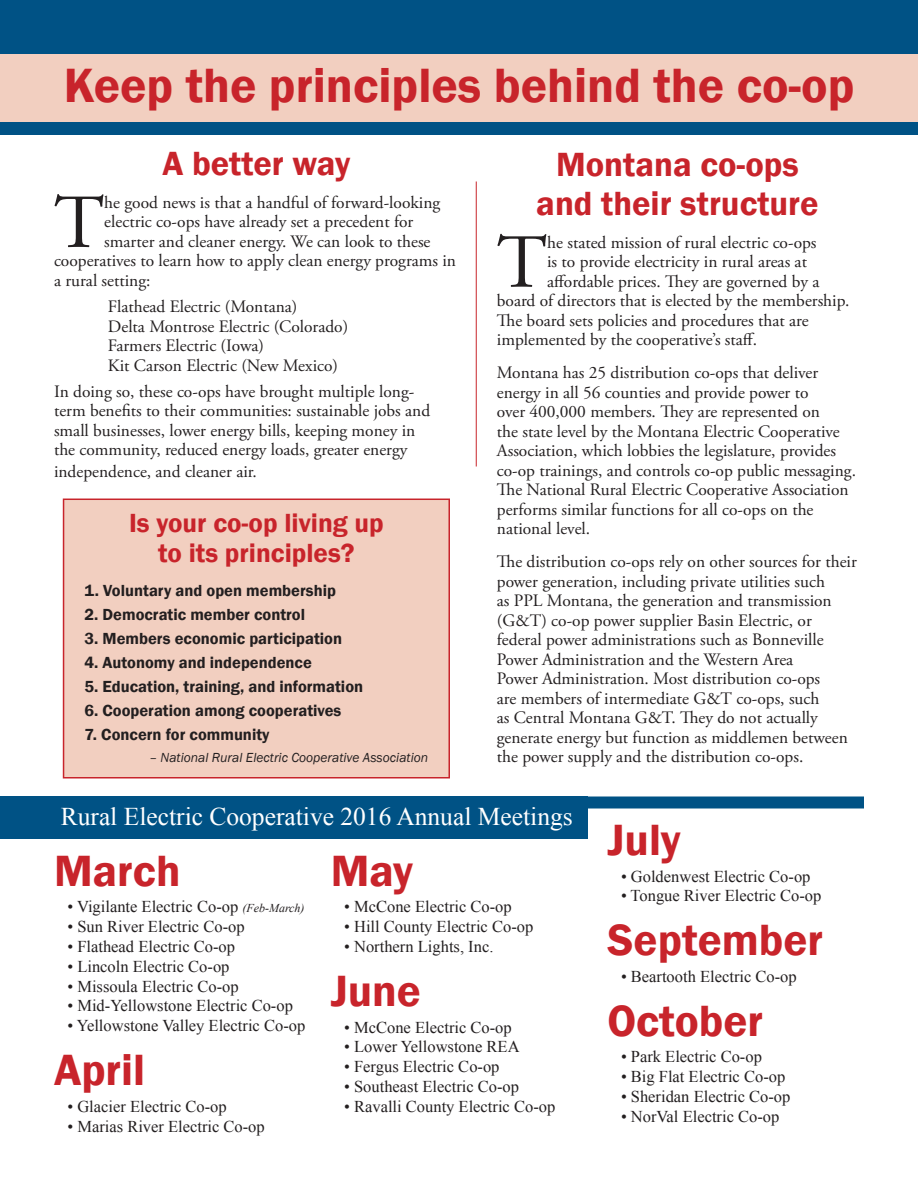
<style>
.page{position:relative;width:918px;height:1188px;background:#fff}
.page>*{position:absolute;margin:0;border:0;box-sizing:border-box;transform-origin:0 0}
.Body_text{font:76.2px "Adobe Garamond Pro";color:#231f20}
.Heading{font:600 49.5px "Franklin Gothic";color:#c8242b}
.t1{font:600 45px "Franklin Gothic";color:#c8242b}
.Body_text-2{font:600 34.5px/39px "Franklin Gothic";color:#c8242b;text-align:center}
.Body_text-3{font:600 27px/30px "Franklin Gothic";color:#c8242b;text-align:center}
.t2{font:25.5px "Times New Roman";color:#fff}
.Body_text-4{font:17.4px/19.5px "Adobe Garamond Pro";color:#231f20}
.t3{font:16.5px "Times New Roman";color:#231f20}
.Body_text-5{font:600 16.5px "Franklin Gothic";color:#231f20}
.Body_text-6{font:italic 13.5px "Franklin Gothic";color:#231f20}
.s1{font-style:italic;font-size:12px}
</style>
<div class="page">
<div style="left:0;top:0;width:918px;height:135px;background:#005285"></div>
<div style="left:0;top:54px;width:918px;height:68px;background:#f2cfc0"></div>
<div style="left:64px;top:499px;width:385px;height:279px;background:#f2cfc0"></div>
<div style="left:63px;top:499px;width:387px;height:279px;border:2px solid #c8242b"></div>
<div style="left:0;top:796px;width:588px;height:43px;background:#005285"></div>
<hr style="left:476px;top:182px;width:1px;height:284px;background:#c8242b">
<div style="left:580px;top:796px;width:284px;height:12px;background:#005285"></div>
<p class="Heading" style="left:64px;top:55px;width:792px">Keep the principles behind the co-op</p>
<p class="Body_text-2" style="left:162px;top:144px;width:190px">A better way</p>
<p class="Body_text" style="left:54px;top:177px;width:52px">T</p>
<p class="Body_text-4" style="left:104px;top:193px;width:337px">he good news is that a handful of forward-looking</p>
<p class="Body_text-4" style="left:104px;top:213px;width:311px">electric co-ops have already set a precedent for</p>
<p class="Body_text-4" style="left:104px;top:232px;width:328px">smarter and cleaner energy. We can look to these</p>
<p class="Body_text-4" style="left:54px;top:252px;width:404px">cooperatives to learn how to apply clean energy programs in</p>
<p class="Body_text-4" style="left:54px;top:271px;width:98px">a rural setting:</p>
<p class="Body_text-4" style="left:108px;top:298px;width:191px">Flathead Electric (Montana)</p>
<p class="Body_text-4" style="left:108px;top:317px;width:242px">Delta Montrose Electric (Colorado)</p>
<p class="Body_text-4" style="left:108px;top:337px;width:158px">Farmers Electric (Iowa)</p>
<p class="Body_text-4" style="left:108px;top:356px;width:232px">Kit Carson Electric (New Mexico)</p>
<p class="Body_text-4" style="left:54px;top:382px;width:378px">In doing so, these co-ops have brought multiple long&shy;term benefits to their communities: sustainable jobs and small businesses, lower energy bills, keeping money in the community, reduced energy loads, greater energy</p>
<p class="Body_text-4" style="left:54px;top:462px;width:204px">independence, and cleaner air.</p>
<p class="Body_text-3" style="left:129px;top:509px;width:256px">Is your co-op living up to its principles?</p>
<p class="Body_text-5" style="left:85px;top:580px;width:253px">1. Voluntary and open membership</p>
<p class="Body_text-5" style="left:85px;top:604px;width:222px">2. Democratic member control</p>
<p class="Body_text-5" style="left:85px;top:628px;width:259px">3. Members economic participation</p>
<p class="Body_text-5" style="left:85px;top:652px;width:229px">4. Autonomy and independence</p>
<p class="Body_text-5" style="left:85px;top:677px;width:280px">5. Education, training, and information</p>
<p class="Body_text-5" style="left:85px;top:701px;width:258px">6. Cooperation among cooperatives</p>
<p class="Body_text-5" style="left:85px;top:725px;width:187px">7. Concern for community</p>
<p class="Body_text-6" style="left:149px;top:749px;width:280px">– National Rural Electric Cooperative Association</p>
<p class="Body_text-2" style="left:536px;top:145px;width:284px">Montana co-ops and their structure</p>
<p class="Body_text" style="left:497px;top:217px;width:52px">T</p>
<p class="Body_text-4" style="left:547px;top:233px;width:271px">he stated mission of rural electric co-ops</p>
<p class="Body_text-4" style="left:547px;top:253px;width:261px">is to provide electricity in rural areas at</p>
<p class="Body_text-4" style="left:547px;top:272px;width:274px">affordable prices. They are governed by a</p>
<p class="Body_text-4" style="left:497px;top:292px;width:354px">board of directors that is elected by the membership.</p>
<p class="Body_text-4" style="left:497px;top:311px;width:313px">The board sets policies and procedures that are</p>
<p class="Body_text-4" style="left:497px;top:331px;width:262px">implemented by the cooperative’s staff.</p>
<p class="Body_text-4" style="left:497px;top:364px;width:361px">Montana has 25 distribution co-ops that deliver energy in all 56 counties and provide power to<br>over 400,000 members. They are represented on<br>the state level by the Montana Electric Cooperative Association, which lobbies the legislature, provides co-op trainings, and controls co-op public messaging.<br>The National Rural Electric Cooperative Association performs similar functions for all co-ops on the national level.</p>
<p class="Body_text-4" style="left:497px;top:553px;width:361px">The distribution co-ops rely on other sources for their power generation, including private utilities such<br>as PPL Montana, the generation and transmission (G&amp;T) co-op power supplier Basin Electric, or federal power administrations such as Bonneville Power Administration and the Western Area<br>Power Administration. Most distribution co-ops<br>are members of intermediate G&amp;T co-ops, such<br>as Central Montana G&amp;T. They do not actually generate energy but function as middlemen between the power supply and the distribution co-ops.</p>
<p class="t2" style="left:61px;top:799px;width:514px">Rural Electric Cooperative 2016 Annual Meetings</p>
<p class="t1" style="left:54px;top:843px;width:128px">March</p>
<p class="t3" style="left:68px;top:896px;width:239px">• Vigilante Electric Co-op <span class="s1">(Feb-March)</span></p>
<p class="t3" style="left:68px;top:916px;width:179px">• Sun River Electric Co-op</p>
<p class="t3" style="left:68px;top:935px;width:169px">• Flathead Electric Co-op</p>
<p class="t3" style="left:68px;top:955px;width:164px">• Lincoln Electric Co-op</p>
<p class="t3" style="left:68px;top:975px;width:173px">• Missoula Electric Co-op</p>
<p class="t3" style="left:68px;top:995px;width:227px">• Mid-Yellowstone Electric Co-op</p>
<p class="t3" style="left:68px;top:1015px;width:239px">• Yellowstone Valley Electric Co-op</p>
<p class="t1" style="left:54px;top:1042px;width:93px">April</p>
<p class="t3" style="left:68px;top:1095px;width:161px">• Glacier Electric Co-op</p>
<p class="t3" style="left:68px;top:1115px;width:199px">• Marias River Electric Co-op</p>
<p class="t1" style="left:331px;top:843px;width:84px">May</p>
<p class="t3" style="left:344px;top:896px;width:169px">• McCone Electric Co-op</p>
<p class="t3" style="left:344px;top:916px;width:191px">• Hill County Electric Co-op</p>
<p class="t3" style="left:344px;top:935px;width:151px">• Northern Lights, Inc.</p>
<p class="t1" style="left:331px;top:963px;width:92px">June</p>
<p class="t3" style="left:344px;top:1016px;width:169px">• McCone Electric Co-op</p>
<p class="t3" style="left:344px;top:1036px;width:177px">• Lower Yellowstone REA</p>
<p class="t3" style="left:344px;top:1056px;width:157px">• Fergus Electric Co-op</p>
<p class="t3" style="left:344px;top:1075px;width:176px">• Southeast Electric Co-op</p>
<p class="t3" style="left:344px;top:1095px;width:213px">• Ravalli County Electric Co-op</p>
<p class="t1" style="left:608px;top:812px;width:75px">July</p>
<p class="t3" style="left:621px;top:865px;width:191px">• Goldenwest Electric Co-op</p>
<p class="t3" style="left:621px;top:885px;width:202px">• Tongue River Electric Co-op</p>
<p class="t1" style="left:608px;top:913px;width:217px">September</p>
<p class="t3" style="left:621px;top:965px;width:177px">• Beartooth Electric Co-op</p>
<p class="t1" style="left:608px;top:993px;width:157px">October</p>
<p class="t3" style="left:621px;top:1046px;width:142px">• Park Electric Co-op</p>
<p class="t3" style="left:621px;top:1066px;width:166px">• Big Flat Electric Co-op</p>
<p class="t3" style="left:621px;top:1085px;width:171px">• Sheridan Electric Co-op</p>
<p class="t3" style="left:621px;top:1105px;width:160px">• NorVal Electric Co-op</p>
</div>
